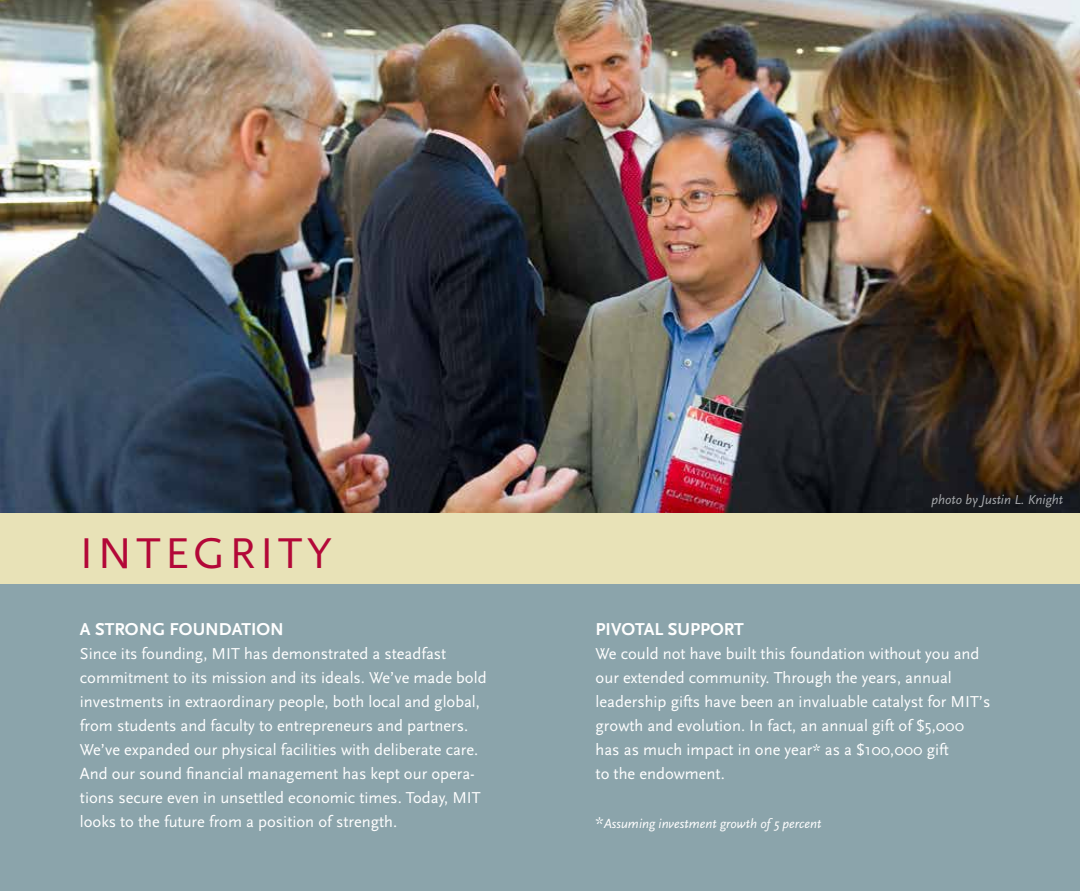
<style>
.page{position:relative;width:1080px;height:891px;background:#fff}
.page>*{position:absolute;margin:0;border:0;box-sizing:border-box;transform-origin:0 0}
.t1{font:45px "Scala Sans OT";letter-spacing:.1em;color:#b30838}
.t2{font:700 18px "Scala Sans OT";color:#fff}
.t3{font:16.5px/24px "Scala Sans OT";color:#fff}
.t4{font:italic 13.5px "Scala Sans OT";color:#fff}
.t5{font:italic 13.5px "Scala Sans OT";color:#a7a9ac}
.s1{font-style:normal;font-size:16.5px}
</style>
<div class="page">
<div style="left:0;top:483px;width:1080px;height:143px;background:#e8e2b7"></div>
<div style="left:0;top:585px;width:1080px;height:306px;background:#8ba4ab"></div>
<img style="left:0;top:0;width:1080px;height:513px">
<h1 class="t1" style="left:80px;top:529px;width:253px">INTEGRITY</h1>
<p class="t2" style="left:80px;top:619px;width:28px">A STRONG</p>
<p class="t2" style="left:170px;top:619px;width:13px">FOUN</p>
<p class="t2" style="left:219px;top:619px;width:52px">DATION</p>
<p class="t3" style="left:80px;top:642px;width:408px">Since its founding, MIT has demonstrated a steadfast commitment to its mission and its ideals. We’ve made bold investments in extraordinary people, both local and global, from students and faculty to entrepreneurs and partners.<br>We’ve expanded our physical facilities with deliberate care.<br>And our sound financial management has kept our opera&shy;tions secure even in unsettled economic times. Today, MIT looks to the future from a position of strength.</p>
<p class="t5" style="left:932px;top:492px;width:133px">photo by Justin L. Knight</p>
<p class="t2" style="left:596px;top:619px;width:38px">PIVOTAL</p>
<p class="t2" style="left:668px;top:619px;width:12px">SUPPORT</p>
<p class="t3" style="left:596px;top:642px;width:396px">We could not have built this foundation without you and our extended community. Through the years, annual leadership gifts have been an invaluable catalyst for MIT’s growth and evolution. In fact, an annual gift of $5,000 has as much impact in one year* as a $100,000 gift<br>to the endowment.</p>
<p class="t4" style="left:596px;top:816px;width:227px"><span class="s1">*</span>Assuming investment growth of 5 percent</p>
</div>
